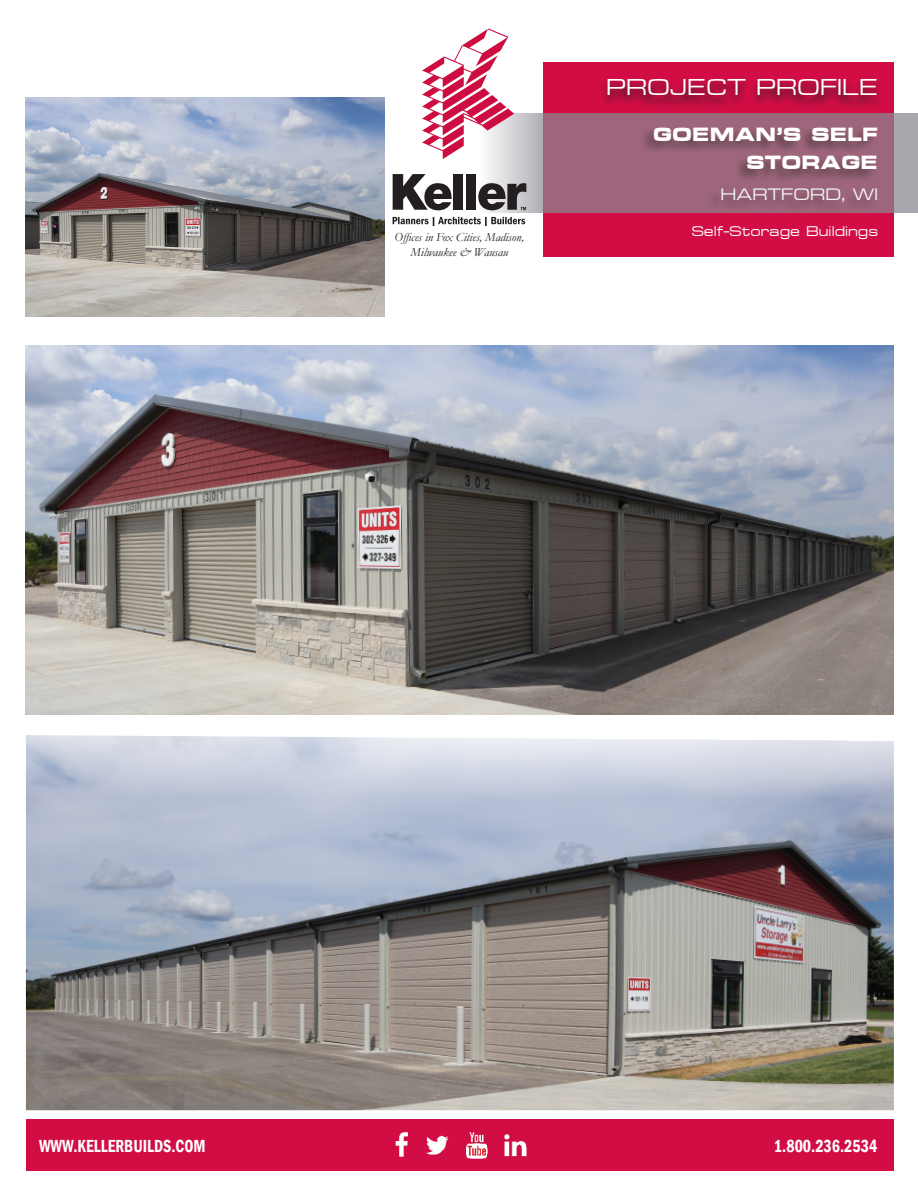
<style>
.page{position:relative;width:918px;height:1188px;background:#fff}
.page>*{position:absolute;margin:0;border:0;box-sizing:border-box;transform-origin:0 0}
.t1{font:27px "Metrostyle Extended";color:#fff}
.t2{font:700 22.5px/28.5px "Metrostyle Extended";color:#fff;text-align:right}
.t3{font:19.5px "Metrostyle Extended";color:#f2f3f4}
.t4{font:600 condensed 18px "Franklin Gothic";color:#fff;scale:.9 1}
.t5{font:16.5px "Metrostyle Extended";color:#fff}
.t6{font:italic 12.45px/14.9px "Garamond";color:#231f20;text-align:center}
</style>
<div class="page">
<div style="left:26px;top:1119px;width:868px;height:52px;background:#d20d44"></div>
<img style="left:395px;top:1132px;width:132px;height:27px">
<div style="left:543px;top:62px;width:351px;height:194px;background:#d20d44"></div>
<svg style="left:435px;top:113px;width:483px;height:100px;background:#a98192"></svg>
<div style="left:640px;top:126px;width:238px;height:58px;background:#231f20;opacity:.5"></div>
<div style="left:707px;top:187px;width:171px;height:28px;background:#986277"></div>
<svg style="left:422px;top:29px;width:92px;height:130px"></svg>
<svg style="left:602px;top:80px;width:277px;height:27px"></svg>
<svg style="left:393px;top:174px;width:59px;height:36px"></svg>
<div style="left:454px;top:174px;width:9px;height:36px;background:#231f20"></div>
<div style="left:467px;top:174px;width:9px;height:36px;background:#231f20"></div>
<svg style="left:393px;top:217px;width:132px;height:9px"></svg>
<svg style="left:478px;top:183px;width:48px;height:27px"></svg>
<img style="left:26px;top:735px;width:868px;height:375px">
<img style="left:26px;top:345px;width:868px;height:369px">
<img style="left:26px;top:97px;width:358px;height:220px">
<p class="t1" style="left:606px;top:73px;width:274px">PROJECT PROFILE</p>
<p class="t6" style="left:395px;top:230px;width:131px">Offices in Fox Cities, Madison,<br>Milwaukee &amp; Wausau</p>
<p class="t2" style="left:653px;top:120px;width:227px">GOEMAN’S SELF<br>STORAGE</p>
<p class="t3" style="left:721px;top:184px;width:159px">HARTFORD, WI</p>
<p class="t5" style="left:692px;top:223px;width:188px">Self-Storage Buildings</p>
<p class="t4" style="left:39px;top:1134px;width:187px">WWW.KELLERBUILDS.COM</p>
<p class="t4" style="left:774px;top:1134px;width:117px">1.800.236.2534</p>
</div>
